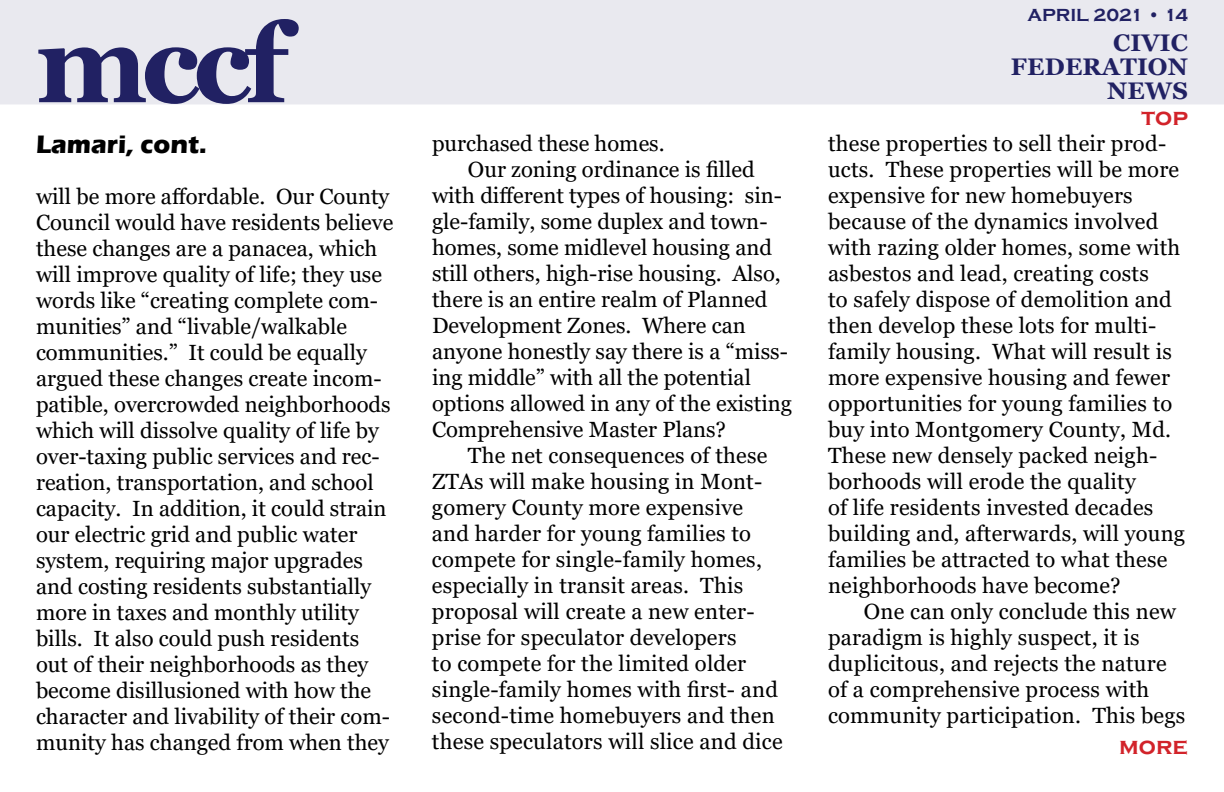
<style>
.page{position:relative;width:1224px;height:792px;background:#fff}
.page>*{position:absolute;margin:0;border:0;box-sizing:border-box;transform-origin:0 0}
.t1{font:700 110px "Georgia";color:#212163}
.t2{font:700 26px "Eras ITC";color:#000}
.t3{font:700 24px/24px "Georgia";letter-spacing:.01em;color:#212163;text-align:right}
.t4{font:700 24px "Copperplate Gothic";color:#d2232a}
.t5{font:22px/26px "Georgia";letter-spacing:.01em;color:#000}
.t6{font:700 18px "Copperplate Gothic";color:#212163}
</style>
<div class="page">
<div style="left:0;top:0;width:1224px;height:104px;background:#e9e9ef"></div>
<h1 class="t1" style="left:36px;top:-7px;width:264px">MCCF</h1>
<p class="t2" style="left:36px;top:129px;width:172px">Lamari, cont.</p>
<p class="t5" style="left:36px;top:184px;width:359px">will be more affordable. Our County Council would have residents believe these changes are a panacea, which will improve quality of life; they use words like “creating complete com&shy;munities” and “livable/walkable communities.” It could be equally argued these changes create incom&shy;patible, overcrowded neighborhoods which will dissolve quality of life by over-taxing public services and rec&shy;reation, transportation, and school capacity. In addition, it could strain our electric grid and public water system, requiring major upgrades and costing residents substantially more in taxes and monthly utility bills. It also could push residents out of their neighborhoods as they become disillusioned with how the character and livability of their com&shy;munity has changed from when they</p>
<p class="t5" style="left:432px;top:131px;width:234px">purchased these homes.</p>
<p class="t5" style="left:468px;top:157px;width:288px">Our zoning ordinance is filled</p>
<p class="t5" style="left:432px;top:183px;width:352px">with different types of housing: sin-</p>
<p class="t5" style="left:432px;top:209px;width:337px">gle-family, some duplex and town-</p>
<p class="t5" style="left:432px;top:235px;width:342px">homes, some midlevel housing and</p>
<p class="t5" style="left:432px;top:261px;width:350px">still others, high-rise housing. Also,</p>
<p class="t5" style="left:432px;top:287px;width:337px">there is an entire realm of Planned</p>
<p class="t5" style="left:432px;top:313px;width:315px">Development Zones. Where can</p>
<p class="t5" style="left:432px;top:339px;width:358px">anyone honestly say there is a “miss-</p>
<p class="t5" style="left:432px;top:365px;width:320px">ing middle” with all the potential</p>
<p class="t5" style="left:432px;top:391px;width:361px">options allowed in any of the existing</p>
<p class="t5" style="left:432px;top:417px;width:296px">Comprehensive Master Plans?</p>
<p class="t5" style="left:468px;top:443px;width:301px">The net consequences of these</p>
<p class="t5" style="left:432px;top:469px;width:332px">ZTAs will make housing in Mont-</p>
<p class="t5" style="left:432px;top:495px;width:313px">gomery County more expensive</p>
<p class="t5" style="left:432px;top:521px;width:321px">and harder for young families to</p>
<p class="t5" style="left:432px;top:547px;width:331px">compete for single-family homes,</p>
<p class="t5" style="left:432px;top:573px;width:313px">especially in transit areas. This</p>
<p class="t5" style="left:432px;top:599px;width:324px">proposal will create a new enter-</p>
<p class="t5" style="left:432px;top:625px;width:306px">prise for speculator developers</p>
<p class="t5" style="left:432px;top:651px;width:316px">to compete for the limited older</p>
<p class="t5" style="left:432px;top:677px;width:348px">single-family homes with first- and</p>
<p class="t5" style="left:432px;top:703px;width:344px">second-time homebuyers and then</p>
<p class="t5" style="left:432px;top:729px;width:352px">these speculators will slice and dice</p>
<p class="t6" style="left:1027px;top:5px;width:162px">april 2021 • 14</p>
<p class="t3" style="left:1011px;top:30px;width:179px">CIVIC<br>FEDERATION<br>NEWS</p>
<p class="t4" style="left:1142px;top:104px;width:48px">top</p>
<p class="t5" style="left:828px;top:131px;width:359px">these properties to sell their prod&shy;ucts. These properties will be more expensive for new homebuyers because of the dynamics involved with razing older homes, some with asbestos and lead, creating costs<br>to safely dispose of demolition and then develop these lots for multi&shy;family housing. What will result is more expensive housing and fewer opportunities for young families to buy into Montgomery County, Md.<br>These new densely packed neigh&shy;borhoods will erode the quality<br>of life residents invested decades building and, afterwards, will young families be attracted to what these neighborhoods have become?</p>
<p class="t5" style="left:828px;top:599px;width:359px;text-indent:36px">One can only conclude this new paradigm is highly suspect, it is duplicitous, and rejects the nature of a comprehensive process with community participation. This begs</p>
<p class="t4" style="left:1119px;top:732px;width:70px">more</p>
</div>
